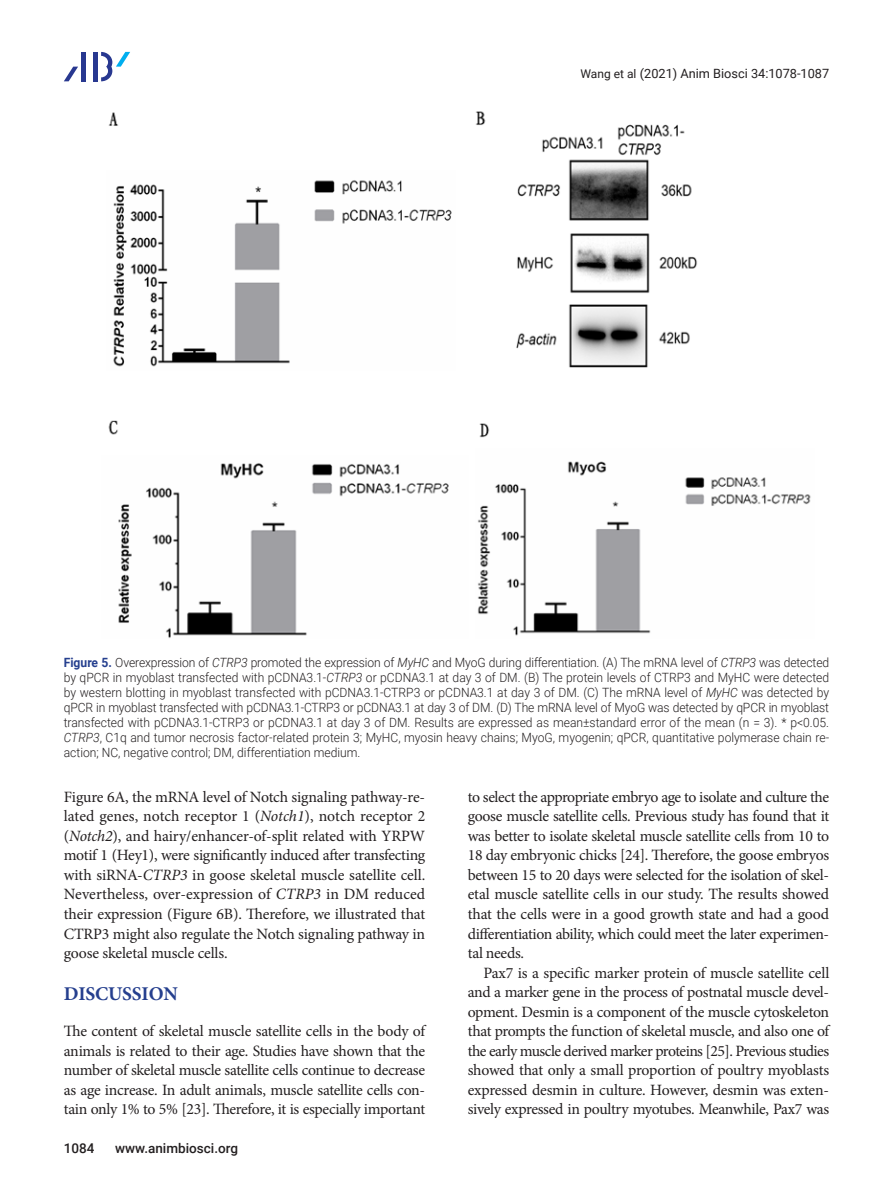
<style>
.page{position:relative;width:893px;height:1191px;background:#fff}
.page>*{position:absolute;margin:0;border:0;box-sizing:border-box;transform-origin:0 0}
.대제목{font:700 19.5px "Minion Pro";letter-spacing:-.01em;color:#253f8e}
.본문{font:15.75px/19.5px "Minion Pro";letter-spacing:-.02em;color:#231f20;text-align:justify}
.t1{font:500 13.5px "Roboto";color:#231f20}
.표_그림__제목{font:300 12.75px/15px "Roboto";color:#231f20;text-align:justify;scale:.95 1}
.t2{font:12.75px "Roboto";color:#231f20}
.s1{font-size:12px}
.s2{font-weight:700;color:#253f8e}
.s3{font-style:italic}
</style>
<div class="page">
<div style="left:93px;top:52px;width:5px;height:29px;background:#283890"></div>
<hr style="left:82px;top:52px;width:4px;height:29px;background:#283890">
<svg style="left:64px;top:67px;width:14px;height:14px"></svg>
<svg style="left:101px;top:52px;width:29px;height:29px"></svg>
<img style="left:108px;top:111px;width:703px;height:527px">
<p class="t2" style="left:580px;top:65px;width:250px"><span class="s1">Wang et al</span> (2021) Anim Biosci 34:1078-1087</p>
<p class="표_그림__제목" style="left:64px;top:654px;width:807px"><span class="s2">Figure 5.</span> Overexpression of <span class="s3">CTRP3</span> promoted the expression of <span class="s3">MyHC</span> and MyoG during differentiation. (A) The mRNA level of <span class="s3">CTRP3</span> was detected by qPCR in myoblast transfected with pCDNA3.1-<span class="s3">CTRP3</span> or pCDNA3.1 at day 3 of DM. (B) The protein levels of CTRP3 and MyHC were detected by western blotting in myoblast transfected with pCDNA3.1-CTRP3 or pCDNA3.1 at day 3 of DM. (C) The mRNA level of <span class="s3">MyHC</span> was detected by qPCR in myoblast transfected with pCDNA3.1-CTRP3 or pCDNA3.1 at day 3 of DM. (D) The mRNA level of MyoG was detected by qPCR in myoblast transfected with pCDNA3.1-CTRP3 or pCDNA3.1 at day 3 of DM. Results are expressed as mean±standard error of the mean (n = 3). * p&lt;0.05.<br><span class="s3">CTRP3</span>, C1q and tumor necrosis factor-related protein 3; MyHC, myosin heavy chains; MyoG, myogenin; qPCR, quantitative polymerase chain re&shy;action; NC, negative control; DM, differentiation medium.</p>
<p class="본문" style="left:64px;top:787px;width:363px">Figure 6A, the mRNA level of Notch signaling pathway-re&shy;lated genes, notch receptor 1 (<span class="s3">Notch1</span>), notch receptor 2 (<span class="s3">Notch2</span>), and hairy/enhancer-of-split related with YRPW motif 1 (Hey1), were significantly induced after transfecting with siRNA-<span class="s3">CTRP3</span> in goose skeletal muscle satellite cell.<br>Nevertheless, over-expression of <span class="s3">CTRP3</span> in DM reduced their expression (Figure 6B). Therefore, we illustrated that CTRP3 might also regulate the Notch signaling pathway in goose skeletal muscle cells.</p>
<p class="대제목" style="left:64px;top:980px;width:116px">DISCUSSION</p>
<p class="본문" style="left:64px;top:1021px;width:363px">The content of skeletal muscle satellite cells in the body of animals is related to their age. Studies have shown that the number of skeletal muscle satellite cells continue to decrease as age increase. In adult animals, muscle satellite cells con&shy;tain only 1% to 5% [23]. Therefore, it is especially important</p>
<p class="t1" style="left:64px;top:1138px;width:32px">1084</p>
<p class="t1" style="left:115px;top:1138px;width:125px">www.animbiosci.org</p>
<p class="본문" style="left:468px;top:787px;width:363px">to select the appropriate embryo age to isolate and culture the goose muscle satellite cells. Previous study has found that it was better to isolate skeletal muscle satellite cells from 10 to 18 day embryonic chicks [24]. Therefore, the goose embryos between 15 to 20 days were selected for the isolation of skel&shy;etal muscle satellite cells in our study. The results showed that the cells were in a good growth state and had a good differentiation ability, which could meet the later experimen&shy;tal needs.</p>
<p class="본문" style="left:468px;top:962px;width:363px;text-indent:16px">Pax7 is a specific marker protein of muscle satellite cell and a marker gene in the process of postnatal muscle devel&shy;opment. Desmin is a component of the muscle cytoskeleton that prompts the function of skeletal muscle, and also one of the early muscle derived marker proteins [25]. Previous studies showed that only a small proportion of poultry myoblasts expressed desmin in culture. However, desmin was exten&shy;sively expressed in poultry myotubes. Meanwhile, Pax7 was</p>
</div>
